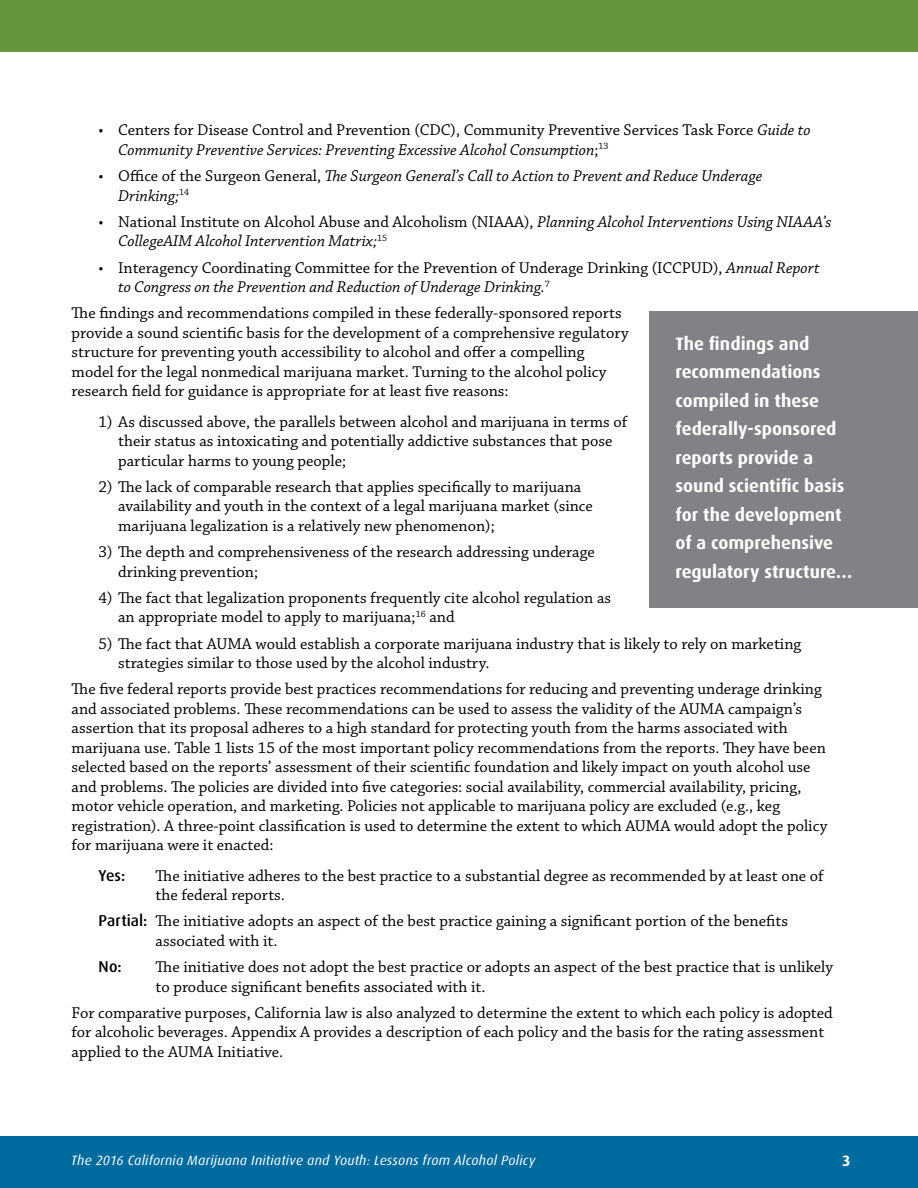
<style>
.page{position:relative;width:918px;height:1188px;background:#fff}
.page>*{position:absolute;margin:0;border:0;box-sizing:border-box;transform-origin:0 0}
.t1{font:700 18px/28.5px "Dax";color:#fff}
.t2{font:16.5px/19.5px "Chaparral Pro";color:#000}
.t3{font:italic 16.5px/19.5px "Chaparral Pro";color:#000}
.t4{font:500 15.75px "Dax";color:#000}
.t5{font:700 15px "Dax";color:#fff}
.t6{font:italic 13.5px "Dax";letter-spacing:.02em;color:#fff}
.s1{font-style:italic}
.s2{font-style:normal}
.s3{font-family:"Dax";font-weight:500;font-size:15.75px}
</style>
<div class="page">
<div style="left:0;top:1136px;width:918px;height:52px;background:#006b9e"></div>
<div style="left:0;top:0;width:918px;height:52px;background:#66953d"></div>
<div style="left:649px;top:311px;width:269px;height:297px;background:#808285"></div>
<p class="t2" style="left:118px;top:121px;width:694px;text-indent:-20px">• Centers for Disease Control and Prevention (CDC), Community Preventive Services Task Force <span class="s1">Guide to<br>Community Preventive Services: Preventing Excessive Alcohol Consumption</span>;<sup>13</sup></p>
<p class="t3" style="left:118px;top:167px;width:646px;text-indent:-20px"><span class="s2">• Office of the Surgeon General,</span> The Surgeon General’s Call to Action to Prevent and Reduce Underage<br>Drinking;<sup>14</sup></p>
<p class="t3" style="left:118px;top:213px;width:715px;text-indent:-20px"><span class="s2">• National Institute on Alcohol Abuse and Alcoholism (NIAAA),</span> Planning Alcohol Interventions Using NIAAA’s<br>CollegeAIM Alcohol Intervention Matrix;<sup>15</sup></p>
<p class="t2" style="left:118px;top:258px;width:703px;text-indent:-20px">• Interagency Coordinating Committee for the Prevention of Underage Drinking (ICCPUD), <span class="s1">Annual Report to Congress on the Prevention and Reduction of Underage Drinking.</span><sup>7</sup></p>
<p class="t2" style="left:72px;top:304px;width:559px">The findings and recommendations compiled in these federally-sponsored reports provide a sound scientific basis for the development of a comprehensive regulatory structure for preventing youth accessibility to alcohol and offer a compelling model for the legal nonmedical marijuana market. Turning to the alcohol policy research field for guidance is appropriate for at least five reasons:</p>
<p class="t2" style="left:118px;top:412px;width:511px;text-indent:-20px">1) As discussed above, the parallels between alcohol and marijuana in terms of their status as intoxicating and potentially addictive substances that pose particular harms to young people;</p>
<p class="t2" style="left:118px;top:478px;width:476px;text-indent:-20px">2) The lack of comparable research that applies specifically to marijuana availability and youth in the context of a legal marijuana market (since marijuana legalization is a relatively new phenomenon);</p>
<p class="t2" style="left:118px;top:543px;width:478px;text-indent:-20px">3) The depth and comprehensiveness of the research addressing underage drinking prevention;</p>
<p class="t2" style="left:118px;top:589px;width:494px;text-indent:-20px">4) The fact that legalization proponents frequently cite alcohol regulation as an appropriate model to apply to marijuana;<sup>16</sup> and</p>
<p class="t2" style="left:118px;top:634px;width:685px;text-indent:-20px">5) The fact that AUMA would establish a corporate marijuana industry that is likely to rely on marketing strategies similar to those used by the alcohol industry.</p>
<p class="t2" style="left:72px;top:680px;width:757px">The five federal reports provide best practices recommendations for reducing and preventing underage drinking and associated problems. These recommendations can be used to assess the validity of the AUMA campaign’s assertion that its proposal adheres to a high standard for protecting youth from the harms associated with marijuana use. Table 1 lists 15 of the most important policy recommendations from the reports. They have been selected based on the reports’ assessment of their scientific foundation and likely impact on youth alcohol use and problems. The policies are divided into five categories: social availability, commercial availability, pricing, motor vehicle operation, and marketing. Policies not applicable to marijuana policy are excluded (e.g., keg registration). A three-point classification is used to determine the extent to which AUMA would adopt the policy for marijuana were it enacted:</p>
<p class="t4" style="left:99px;top:866px;width:28px">Yes:</p>
<p class="t2" style="left:156px;top:866px;width:670px">The initiative adheres to the best practice to a substantial degree as recommended by at least one of the federal reports.</p>
<p class="t2" style="left:156px;top:912px;width:634px;text-indent:-57px"><span class="s3">Partial:</span> The initiative adopts an aspect of the best practice gaining a significant portion of the benefits associated with it.</p>
<p class="t4" style="left:99px;top:958px;width:24px">No:</p>
<p class="t2" style="left:156px;top:958px;width:679px">The initiative does not adopt the best practice or adopts an aspect of the best practice that is unlikely to produce significant benefits associated with it.</p>
<p class="t2" style="left:72px;top:1004px;width:763px">For comparative purposes, California law is also analyzed to determine the extent to which each policy is adopted for alcoholic beverages. Appendix A provides a description of each policy and the basis for the rating assessment applied to the AUMA Initiative.</p>
<p class="t1" style="left:676px;top:330px;width:179px">The findings and recommendations compiled in these federally-sponsored reports provide a sound scientific basis for the development of a comprehensive regulatory structure…</p>
<p class="t6" style="left:71px;top:1153px;width:466px">The 2016 California Marijuana Initiative and Youth: Lessons from Alcohol Policy</p>
<p class="t5" style="left:842px;top:1152px;width:10px">3</p>
</div>
